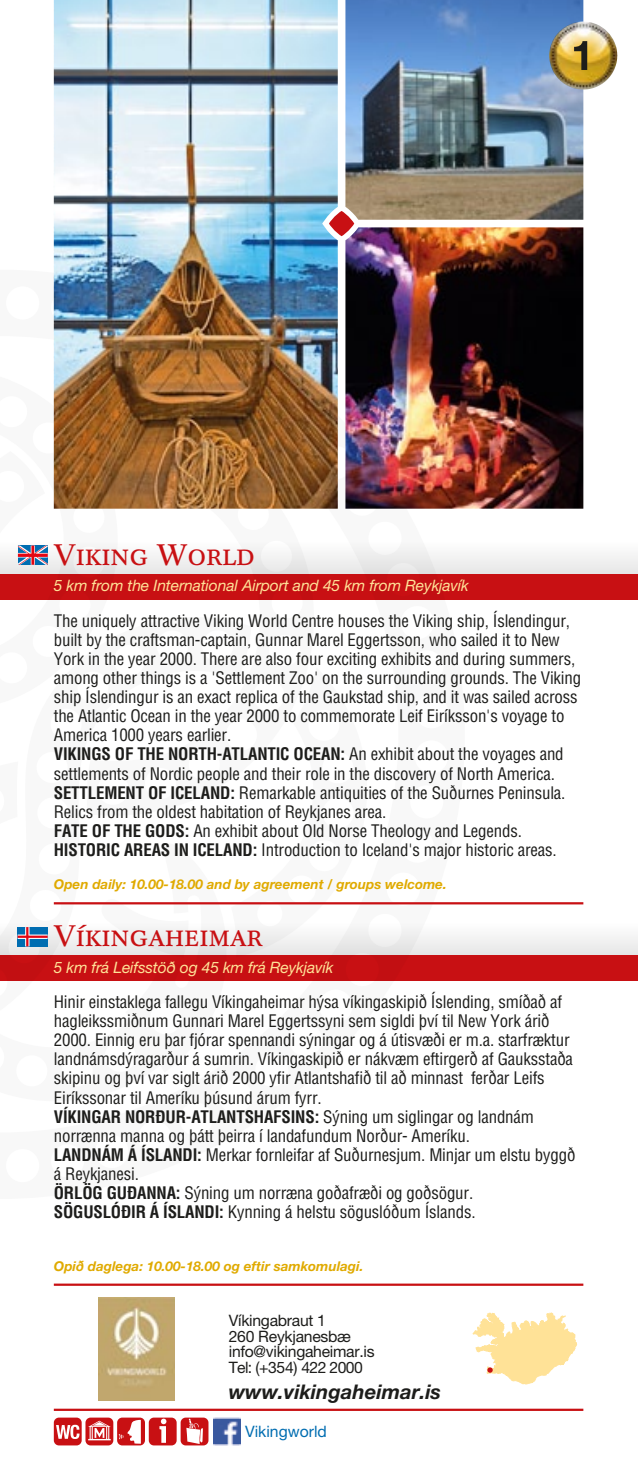
<style>
.page{position:relative;width:638px;height:1467px;background:#fff}
.page>*{position:absolute;margin:0;border:0;box-sizing:border-box;transform-origin:0 0}
.t1{font:29.25px "Concorde BEIS Regular SC";color:#c81013}
.t2{font:italic 700 20.25px "Helvetica Neue IS";color:#1d1d1b}
.t3{font:condensed 16.88px/19.1px "Helvetica IS";letter-spacing:-.01em;color:#1d1d1b}
.t4{font:italic 15.75px "Helvetica Neue IS";letter-spacing:-.01em;color:#ffe297}
.t5{font:15.75px/15.8px "Helvetica Neue IS";letter-spacing:-.02em;color:#1d1d1b}
.t6{font:15.75px "Helvetica Neue IS";color:#006db1}
.t7{font:italic 700 13.5px "Helvetica Neue IS";color:#e0aa00}
.s1{font-weight:700}
</style>
<div class="page">
<div style="left:0;top:912px;width:638px;height:43px;background:linear-gradient(to bottom,#fff,#e8e8e7)"></div>
<div style="left:0;top:955px;width:638px;height:26px;background:#c81013"></div>
<div style="left:0;top:531px;width:638px;height:43px;background:linear-gradient(to bottom,#fff,#e7e7e7)"></div>
<div style="left:0;top:574px;width:638px;height:26px;background:#c81013"></div>
<svg style="left:0;top:273px;width:465px;height:682px"></svg>
<img style="left:345px;top:0;width:238px;height:220px">
<img style="left:345px;top:227px;width:238px;height:282px">
<img style="left:54px;top:0;width:284px;height:509px">
<hr style="left:54px;top:1409px;width:529px;height:2px;background:#c81013">
<hr style="left:54px;top:1284px;width:529px;height:2px;background:#c81013">
<hr style="left:54px;top:902px;width:529px;height:2px;background:#c81013">
<svg style="left:473px;top:1313px;width:104px;height:71px"></svg>
<div style="left:149px;top:1418px;width:28px;height:27px;background:#c81013;border-radius:5px"></div>
<svg style="left:159px;top:1419px;width:7px;height:24px"></svg>
<div style="left:117px;top:1418px;width:28px;height:27px;background:#c81013;border-radius:5px"></div>
<svg style="left:119px;top:1420px;width:22px;height:24px"></svg>
<div style="left:181px;top:1418px;width:27px;height:27px;background:#c81013;border-radius:5px"></div>
<svg style="left:186px;top:1418px;width:17px;height:26px"></svg>
<div style="left:54px;top:1418px;width:28px;height:27px;background:#c81013;border-radius:5px"></div>
<svg style="left:56px;top:1425px;width:23px;height:14px"></svg>
<div style="left:85px;top:1418px;width:28px;height:27px;background:#c81013;border-radius:5px"></div>
<svg style="left:88px;top:1421px;width:23px;height:19px"></svg>
<img style="left:213px;top:1417px;width:27px;height:29px">
<svg style="left:329px;top:211px;width:25px;height:25px"></svg>
<img style="left:98px;top:1297px;width:76px;height:103px">
<svg style="left:18px;top:546px;width:30px;height:19px"></svg>
<svg style="left:18px;top:927px;width:30px;height:19px"></svg>
<img style="left:549px;top:21px;width:68px;height:69px">
<svg style="left:574px;top:41px;width:13px;height:29px"></svg>
<h1 class="t1" style="left:54px;top:538px;width:203px">Viking World</h1>
<p class="t4" style="left:54px;top:576px;width:416px">5 km from the International Airport and 45 km from Reykjavík</p>
<p class="t3" style="left:54px;top:611px;width:529px">The uniquely attractive Viking World Centre houses the Viking ship, Íslendingur, built by the craftsman-captain, Gunnar Marel Eggertsson, who sailed it to New York in the year 2000. There are also four exciting exhibits and during summers, among other things is a 'Settlement Zoo' on the surrounding grounds. The Viking ship Íslendingur is an exact replica of the Gaukstad ship, and it was sailed across the Atlantic Ocean in the year 2000 to commemorate Leif Eiríksson's voyage to America 1000 years earlier.<br><span class="s1">VIKINGS OF THE NORTH-ATLANTIC OCEAN:</span> An exhibit about the voyages and settlements of Nordic people and their role in the discovery of North America.<br><span class="s1">SETTLEMENT OF ICELAND:</span> Remarkable antiquities of the Su›urnes Peninsula.<br>Relics from the oldest habitation of Reykjanes area.<br><span class="s1">FATE OF THE GODS:</span> An exhibit about Old Norse Theology and Legends.<br><span class="s1">HISTORIC AREAS IN ICELAND:</span> Introduction to Iceland's major historic areas.</p>
<p class="t7" style="left:54px;top:876px;width:394px">Open daily: 10.00-18.00 and by agreement / groups welcome.</p>
<h1 class="t1" style="left:54px;top:920px;width:210px">Víkingaheimar</h1>
<p class="t4" style="left:54px;top:958px;width:281px">5 km frá Leifsstö› og 45 km frá Reykjavík</p>
<p class="t3" style="left:54px;top:992px;width:523px">Hinir einstaklega fallegu Víkingaheimar h‡sa víkingaskipi› Íslending, smí›a› af hagleikssmi›num Gunnari Marel Eggertssyni sem sigldi því til New York ári› 2000. Einnig eru þar fjórar spennandi s‡ningar og á útisvæ›i er m.a. starfræktur landnámsd‡ragar›ur á sumrin. Víkingaskipi› er nákvæm eftirger› af Gaukssta›a skipinu og því var siglt ári› 2000 yfir Atlantshafi› til a› minnast fer›ar Leifs Eiríkssonar til Ameríku þúsund árum fyrr.<br><span class="s1">VÍKINGAR NOR‹UR-ATLANTSHAFSINS:</span> S‡ning um siglingar og landnám norrænna manna og þátt þeirra í landafundum Nor›ur- Ameríku.<br><span class="s1">LANDNÁM Á ÍSLANDI:</span> Merkar fornleifar af Su›urnesjum. Minjar um elstu bygg› á Reykjanesi.<br><span class="s1">ÖRLÖG GU‹ANNA:</span> S‡ning um norræna go›afræ›i og go›sögur.<br><span class="s1">SÖGUSLÓ‹IR Á ÍSLANDI:</span> Kynning á helstu sögusló›um Íslands.</p>
<p class="t7" style="left:54px;top:1258px;width:311px">Opið daglega: 10.00-18.00 og eftir samkomulagi.</p>
<p class="t5" style="left:229px;top:1312px;width:147px">Víkingabraut 1<br>260 Reykjanesbæ info@vikingaheimar.is<br>Tel: (+354) 422 2000</p>
<p class="t2" style="left:229px;top:1379px;width:214px">www.vikingaheimar.is</p>
<p class="t6" style="left:245px;top:1421px;width:83px">Vikingworld</p>
</div>
